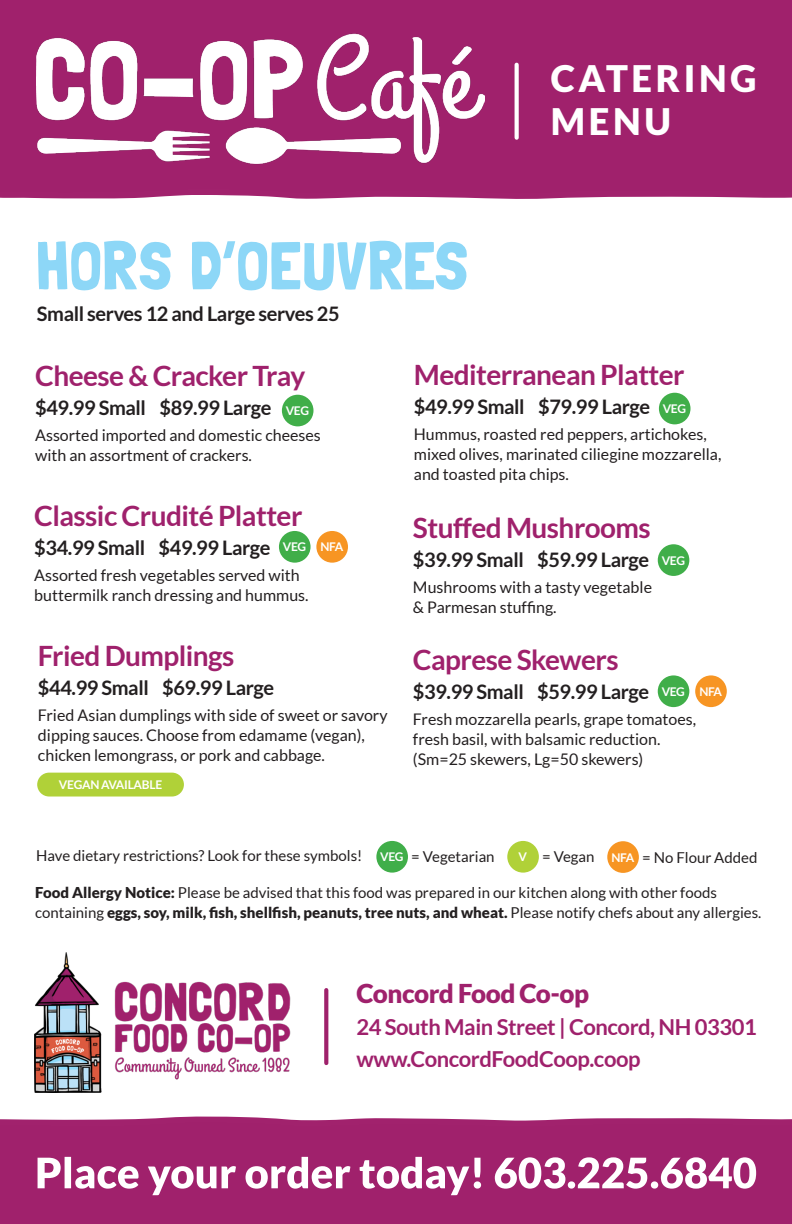
<style>
.page{position:relative;width:792px;height:1224px;background:#fff}
.page>*{position:absolute;margin:0;border:0;box-sizing:border-box;transform-origin:0 0}
.t1{font:68px "Londrina Solid";color:#8dd7f7}
.t2{font:900 36.6px "Lato";letter-spacing:.1em;color:#fff}
.t3{font:700 28px "Lato";letter-spacing:-.02em;color:#9f216c}
.t4{font:900 26px "Lato";letter-spacing:-.02em;color:#9f216c}
.t5{font:700 22px "Lato";letter-spacing:-.02em;color:#9f216c}
.t6{font:700 20px "Lato";letter-spacing:-.02em;color:#231f20}
.t7{font:16px/20px "Lato";color:#231f20}
.t8{font:15px "Lato";color:#231f20}
.t9{font:900 15px "Lato";color:#231f20}
.t10{font:700 12px "Lato";letter-spacing:-.03em;color:#fff}
.s1{font-weight:900}
.s2{font-weight:400}
</style>
<div class="page">
<div style="left:0;top:0;width:792px;height:194px;background:#a0216c"></div>
<img style="left:36px;top:33px;width:448px;height:132px">
<img style="left:34px;top:953px;width:257px;height:140px">
<svg style="left:515px;top:65px;width:4px;height:73px"></svg>
<div style="left:0;top:1122px;width:792px;height:102px;background:#a0216c"></div>
<svg style="left:38px;top:1157px;width:718px;height:38px"></svg>
<svg style="left:324px;top:990px;width:4px;height:73px"></svg>
<div style="left:279px;top:531px;width:32px;height:32px;background:#40ae49;border-radius:50%"></div>
<div style="left:316px;top:531px;width:32px;height:32px;background:#f79523;border-radius:50%"></div>
<div style="left:659px;top:393px;width:32px;height:31px;background:#40ae49;border-radius:50%"></div>
<div style="left:658px;top:544px;width:31px;height:32px;background:#40ae49;border-radius:50%"></div>
<div style="left:282px;top:395px;width:31px;height:31px;background:#40ae49;border-radius:50%"></div>
<div style="left:658px;top:675px;width:31px;height:32px;background:#40ae49;border-radius:50%"></div>
<div style="left:695px;top:675px;width:32px;height:32px;background:#f79523;border-radius:50%"></div>
<div style="left:376px;top:841px;width:32px;height:32px;background:#40ae49;border-radius:50%"></div>
<div style="left:507px;top:841px;width:32px;height:32px;background:#b0d138;border-radius:50%"></div>
<div style="left:607px;top:841px;width:32px;height:32px;background:#f79523;border-radius:50%"></div>
<div style="left:37px;top:773px;width:147px;height:24px;background:#b0d138;border-radius:12px"></div>
<svg style="left:0;top:194px;width:792px;height:5px"></svg>
<svg style="left:0;top:1116px;width:792px;height:6px"></svg>
<p class="t1" style="left:36px;top:226px;width:435px">HORS D’OEUVRES</p>
<p class="t6" style="left:37px;top:303px;width:304px">Small serves 12 and Large serves 25</p>
<p class="t2" style="left:551px;top:57px;width:207px">CATERING</p>
<p class="t2" style="left:551px;top:101px;width:122px">MENU</p>
<p class="t3" style="left:35px;top:360px;width:272px">Cheese &amp; Cracker Tray</p>
<p class="t6" style="left:35px;top:396px;width:238px">$49.99 Small $89.99 Large</p>
<p class="t7" style="left:35px;top:425px;width:287px">Assorted imported and domestic cheeses</p>
<p class="t7" style="left:35px;top:445px;width:218px">with an assortment of crackers.</p>
<p class="t10" style="left:286px;top:404px;width:25px">VEG</p>
<p class="t3" style="left:34px;top:499px;width:270px">Classic Crudité Platter</p>
<p class="t6" style="left:34px;top:536px;width:238px">$34.99 Small $49.99 Large</p>
<p class="t7" style="left:34px;top:565px;width:267px">Assorted fresh vegetables served with</p>
<p class="t7" style="left:34px;top:585px;width:276px">buttermilk ranch dressing and hummus.</p>
<p class="t10" style="left:283px;top:540px;width:25px">VEG</p>
<p class="t10" style="left:321px;top:540px;width:24px">NFA</p>
<p class="t3" style="left:38px;top:640px;width:198px">Fried Dumplings</p>
<p class="t6" style="left:38px;top:676px;width:238px">$44.99 Small $69.99 Large</p>
<p class="t7" style="left:38px;top:705px;width:351px">Fried Asian dumplings with side of sweet or savory dipping sauces. Choose from edamame (vegan), chicken lemongrass, or pork and cabbage.</p>
<p class="t10" style="left:59px;top:778px;width:105px">VEGAN AVAILABLE</p>
<p class="t3" style="left:414px;top:359px;width:272px">Mediterranean Platter</p>
<p class="t6" style="left:414px;top:395px;width:238px">$49.99 Small $79.99 Large</p>
<p class="t7" style="left:414px;top:424px;width:294px">Hummus, roasted red peppers, artichokes,</p>
<p class="t7" style="left:414px;top:444px;width:309px">mixed olives, marinated ciliegine mozzarella,</p>
<p class="t7" style="left:414px;top:464px;width:157px">and toasted pita chips.</p>
<p class="t10" style="left:663px;top:402px;width:25px">VEG</p>
<p class="t3" style="left:413px;top:511px;width:239px">Stuffed Mushrooms</p>
<p class="t6" style="left:413px;top:548px;width:238px">$39.99 Small $59.99 Large</p>
<p class="t7" style="left:413px;top:577px;width:241px">Mushrooms with a tasty vegetable</p>
<p class="t7" style="left:413px;top:597px;width:145px">&amp; Parmesan stuffing.</p>
<p class="t10" style="left:662px;top:553px;width:25px">VEG</p>
<p class="t3" style="left:413px;top:644px;width:207px">Caprese Skewers</p>
<p class="t6" style="left:413px;top:680px;width:238px">$39.99 Small $59.99 Large</p>
<p class="t7" style="left:413px;top:709px;width:285px">Fresh mozzarella pearls, grape tomatoes,</p>
<p class="t7" style="left:413px;top:729px;width:249px">fresh basil, with balsamic reduction.</p>
<p class="t7" style="left:413px;top:749px;width:232px">(Sm=25 skewers, Lg=50 skewers)</p>
<p class="t10" style="left:662px;top:685px;width:25px">VEG</p>
<p class="t10" style="left:699px;top:685px;width:24px">NFA</p>
<p class="t8" style="left:36px;top:848px;width:328px">Have dietary restrictions? Look for these symbols!</p>
<p class="t10" style="left:380px;top:850px;width:25px">VEG</p>
<p class="t8" style="left:411px;top:849px;width:85px">= Vegetarian</p>
<p class="t10" style="left:519px;top:850px;width:10px">V</p>
<p class="t8" style="left:542px;top:849px;width:54px">= Vegan</p>
<p class="t10" style="left:612px;top:850px;width:24px">NFA</p>
<p class="t8" style="left:642px;top:849px;width:117px">= No Flour Added</p>
<p class="t8" style="left:35px;top:884px;width:683px"><span class="s1">Food Allergy Notice:</span> Please be advised that this food was prepared in our kitchen along with other foods</p>
<p class="t9" style="left:35px;top:903px;width:728px"><span class="s2">containing</span> eggs, soy, milk, fish, shellfish, peanuts, tree nuts, and wheat. <span class="s2">Please notify chefs about any allergies.</span></p>
<p class="t4" style="left:356px;top:978px;width:234px">Concord Food Co-op</p>
<p class="t5" style="left:356px;top:1014px;width:402px">24 South Main Street | Concord, NH 03301</p>
<p class="t5" style="left:356px;top:1046px;width:286px">www.ConcordFoodCoop.coop</p>
</div>
